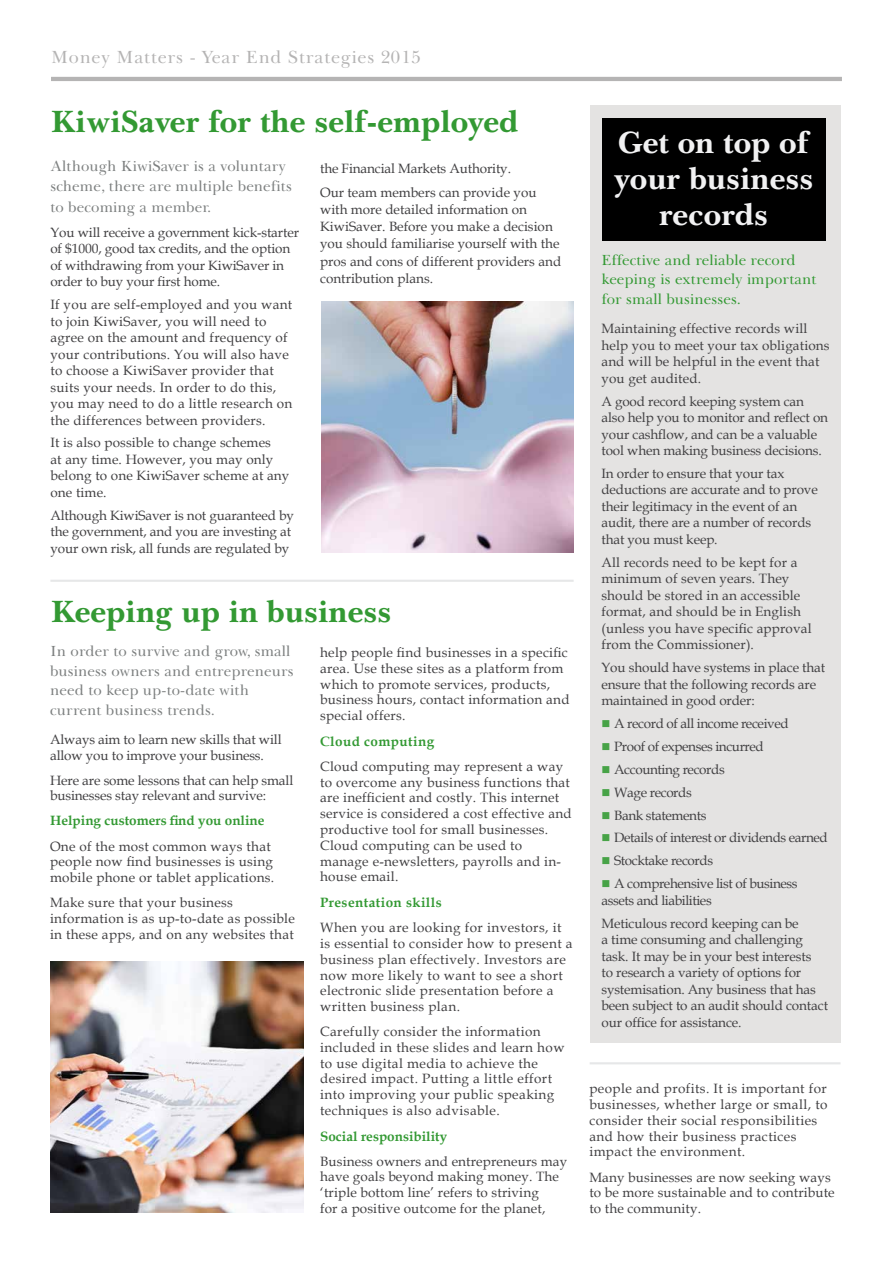
<style>
.page{position:relative;width:893px;height:1263px;background:#fff}
.page>*{position:absolute;margin:0;border:0;box-sizing:border-box;transform-origin:0 0}
.t1{font:700 31.5px "Baskerville Cyr LT Std";color:#393}
.t2{font:700 31.5px/36px "Baskerville Cyr LT Std";color:#f1f1f2;text-align:center}
.t3{font:18px "Baskerville Cyr LT Std Upright";letter-spacing:.045em;color:#b5b4b4}
.t4{font:15px/19.5px "Baskerville Cyr LT Std Upright";letter-spacing:.01em;color:#7d8080}
.t5{font:15px/19.5px "Baskerville Cyr LT Std Upright";letter-spacing:.01em;color:#393}
.t6{font:13.5px/16.5px "Book Antiqua";letter-spacing:.01em;color:#414042}
.t7{font:13.5px/16.5px "Book Antiqua";letter-spacing:-.01em;color:#414042}
.t8{font:13.5px/15.8px "Book Antiqua";letter-spacing:.03em;color:#414042}
.t9{font:13.5px/23px "Book Antiqua";letter-spacing:-.03em;color:#414042}
.t10{font:700 13.5px "Book Antiqua";color:#393}
.t11{font:700 13.5px "Book Antiqua";letter-spacing:.03em;color:#393}
</style>
<div class="page">
<div style="left:590px;top:106px;width:250px;height:937px;background:#e4e3e2"></div>
<div style="left:602px;top:118px;width:224px;height:123px;background:#000"></div>
<hr style="left:51px;top:77px;width:791px;height:4px;background:#b5b4b4">
<img style="left:51px;top:961px;width:252px;height:251px">
<img style="left:321px;top:302px;width:253px;height:251px">
<hr style="left:50px;top:580px;width:524px;height:2px;background:#e6e7e8">
<hr style="left:590px;top:1062px;width:250px;height:2px;background:#e6e7e8">
<h2 class="t3" style="left:51px;top:47px;width:372px">Money Matters - Year End Strategies 2015</h2>
<h1 class="t1" style="left:51px;top:104px;width:469px">KiwiSaver for the self-employed</h1>
<p class="t4" style="left:50px;top:157px;width:243px">Although KiwiSaver is a voluntary scheme, there are multiple benefits</p>
<p class="t4" style="left:50px;top:197px;width:162px">to becoming a member.</p>
<p class="t7" style="left:50px;top:224px;width:250px">You will receive a government kick-starter of $1000, good tax credits, and the option of withdrawing from your KiwiSaver in order to buy your first home.</p>
<p class="t6" style="left:50px;top:296px;width:243px">If you are self-employed and you want to join KiwiSaver, you will need to agree on the amount and frequency of your contributions. You will also have to choose a KiwiSaver provider that suits your needs. In order to do this, you may need to do a little research on the differences between providers.</p>
<p class="t6" style="left:50px;top:434px;width:241px">It is also possible to change schemes<br>at any time. However, you may only belong to one KiwiSaver scheme at any one time.</p>
<p class="t7" style="left:50px;top:507px;width:245px">Although KiwiSaver is not guaranteed by the government, and you are investing at your own risk, all funds are regulated by</p>
<p class="t7" style="left:320px;top:156px;width:218px;line-height:23.7px">the Financial Markets Authority.<br>Our team members can provide you</p>
<p class="t6" style="left:320px;top:200px;width:243px;line-height:17.2px">with more detailed information on KiwiSaver. Before you make a decision you should familiarise yourself with the pros and cons of different providers and contribution plans.</p>
<h1 class="t1" style="left:51px;top:593px;width:342px">Keeping up in business</h1>
<p class="t4" style="left:50px;top:642px;width:245px">In order to survive and grow, small business owners and entrepreneurs need to keep up-to-date with current business trends.</p>
<p class="t7" style="left:50px;top:731px;width:233px;line-height:15.8px">Always aim to learn new skills that will allow you to improve your business.</p>
<p class="t7" style="left:50px;top:772px;width:245px;line-height:15.8px">Here are some lessons that can help small businesses stay relevant and survive:</p>
<p class="t10" style="left:50px;top:812px;width:216px">Helping customers find you online</p>
<p class="t6" style="left:50px;top:838px;width:226px;line-height:15.8px">One of the most common ways that people now find businesses is using mobile phone or tablet applications.</p>
<p class="t6" style="left:50px;top:894px;width:246px;line-height:15.8px">Make sure that your business information is as up-to-date as possible in these apps, and on any websites that</p>
<p class="t6" style="left:320px;top:644px;width:251px;line-height:15.8px">help people find businesses in a specific area. Use these sites as a platform from which to promote services, products, business hours, contact information and special offers.</p>
<p class="t11" style="left:320px;top:732px;width:116px">Cloud computing</p>
<p class="t6" style="left:320px;top:758px;width:253px;line-height:15.8px">Cloud computing may represent a way to overcome any business functions that are inefficient and costly. This internet service is considered a cost effective and productive tool for small businesses.<br>Cloud computing can be used to manage e-newsletters, payrolls and in&shy;house email.</p>
<p class="t11" style="left:320px;top:893px;width:123px">Presentation skills</p>
<p class="t8" style="left:320px;top:919px;width:254px">When you are looking for investors, it is essential to consider how to present a business plan effectively. Investors are now more likely to want to see a short electronic slide presentation before a written business plan.</p>
<p class="t8" style="left:320px;top:1023px;width:246px">Carefully consider the information included in these slides and learn how to use digital media to achieve the desired impact. Putting a little effort into improving your public speaking techniques is also advisable.</p>
<p class="t10" style="left:320px;top:1127px;width:129px">Social responsibility</p>
<p class="t6" style="left:320px;top:1153px;width:249px;line-height:15.6px">Business owners and entrepreneurs may have goals beyond making money. The ‘triple bottom line’ refers to striving<br>for a positive outcome for the planet,</p>
<h1 class="t2" style="left:614px;top:125px;width:201px">Get on top of your business records</h1>
<p class="t5" style="left:601px;top:251px;width:217px">Effective and reliable record keeping is extremely important for small businesses.</p>
<p class="t6" style="left:601px;top:320px;width:230px">Maintaining effective records will help you to meet your tax obligations and will be helpful in the event that you get audited.</p>
<p class="t7" style="left:601px;top:392px;width:228px">A good record keeping system can also help you to monitor and reflect on your cashflow, and can be a valuable tool when making business decisions.</p>
<p class="t7" style="left:601px;top:465px;width:218px">In order to ensure that your tax deductions are accurate and to prove their legitimacy in the event of an audit, there are a number of records that you must keep.</p>
<p class="t6" style="left:601px;top:554px;width:212px">All records need to be kept for a minimum of seven years. They should be stored in an accessible format, and should be in English (unless you have specific approval from the Commissioner).</p>
<p class="t7" style="left:601px;top:659px;width:225px">You should have systems in place that ensure that the following records are maintained in good order:</p>
<p class="t9" style="left:614px;top:712px;width:215px">A record of all income received<br>Proof of expenses incurred<br>Accounting records<br>Wage records<br>Bank statements<br>Details of interest or dividends earned<br>Stocktake records<br>A comprehensive list of business</p>
<p class="t7" style="left:601px;top:888px;width:199px;line-height:23px">assets and liabilities<br>Meticulous record keeping can be</p>
<p class="t7" style="left:601px;top:931px;width:228px">a time consuming and challenging task. It may be in your best interests<br>to research a variety of options for systemisation. Any business that has been subject to an audit should contact our office for assistance.</p>
<p class="t8" style="left:589px;top:1081px;width:240px">people and profits. It is important for businesses, whether large or small, to consider their social responsibilities and how their business practices impact the environment.</p>
<p class="t6" style="left:589px;top:1169px;width:247px;line-height:15.8px">Many businesses are now seeking ways to be more sustainable and to contribute to the community.</p>
</div>
